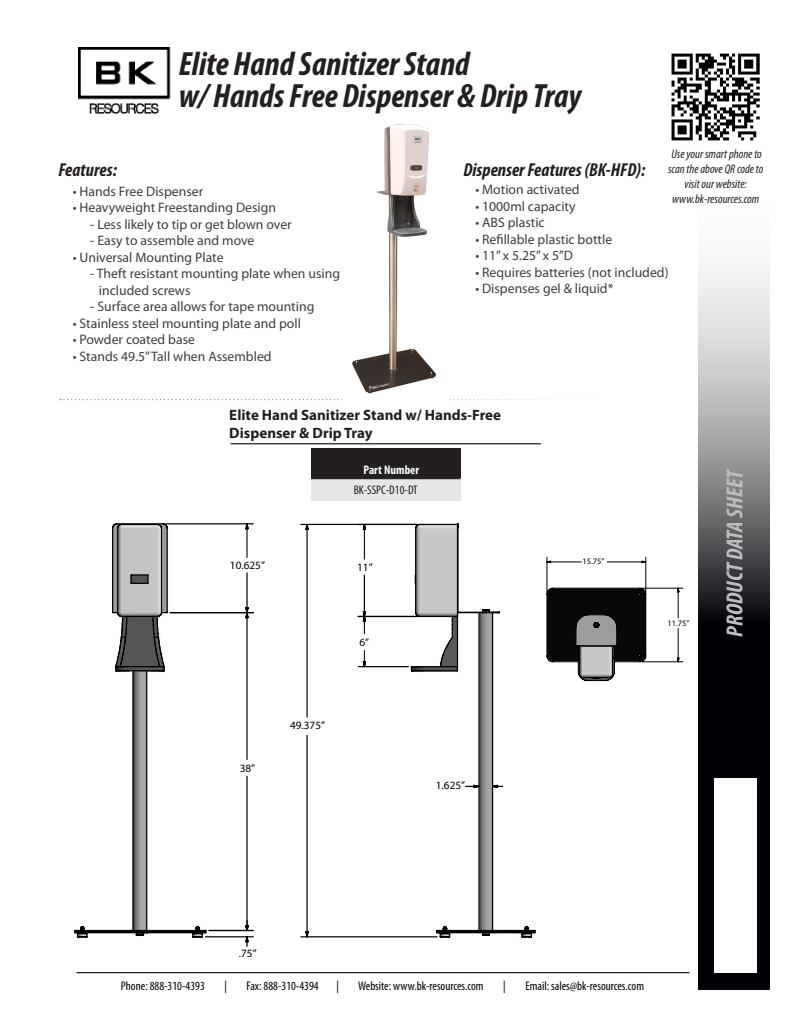
<style>
.page{position:relative;width:810px;height:1035px;background:#fff}
.page>*{position:absolute;margin:0;border:0;box-sizing:border-box;transform-origin:0 0}
.t1{font:italic 700 condensed 33.75px/32.5px "Myriad Pro";color:#231f20}
.t2{font:italic 700 condensed 23.38px "Myriad Pro";letter-spacing:-.005em;color:#bcbdc0}
.t3{font:italic 700 condensed 18.75px "Myriad Pro";color:#231f20}
.t4{font:700 15px/18px "Myriad Pro";color:#231f20}
.t5{font:13.75px/16.5px "Myriad Pro";color:#3e3e3f}
.t6{font:condensed 12.5px "Myriad Pro";color:#000001}
.t7{font:italic condensed 12.5px/15px "Myriad Pro";color:#231f20;text-align:center}
.t8{font:condensed 12.5px "Myriad Pro";color:#231f20}
.t9{font:700 condensed 12.5px "Myriad Pro";color:#fff}
.t10{font:11.12px "Myriad Pro";color:#000}
.t11{font:8.38px "Myriad Pro";color:#000}
</style>
<div class="page">
<svg style="left:698px;top:265px;width:72px;height:725px;background:#59595d"></svg>
<img style="left:715px;top:778px;width:41px;height:194px">
<img style="left:671px;top:53px;width:88px;height:88px">
<hr style="left:77px;top:972px;width:612px;height:1px;background:#231f20">
<svg style="left:60px;top:399px;width:507px;height:1px"></svg>
<img style="left:79px;top:48px;width:92px;height:66px">
<img style="left:343px;top:124px;width:107px;height:276px">
<hr style="left:231px;top:443px;width:310px;height:1px;background:#231f20">
<div style="left:311px;top:448px;width:149px;height:31px;background:#231f20"></div>
<div style="left:311px;top:479px;width:149px;height:22px;background:#e6e7e9"></div>
<hr style="left:311px;top:479px;width:149px;height:1px;background:#231f20">
<svg style="left:73px;top:524px;width:131px;height:414px"></svg>
<svg style="left:111px;top:523px;width:57px;height:414px"></svg>
<hr style="left:166px;top:523px;width:87px;height:1px;background:#000">
<hr style="left:170px;top:612px;width:83px;height:1px;background:#000">
<svg style="left:204px;top:523px;width:50px;height:424px"></svg>
<img style="left:430px;top:937px;width:21px;height:1px">
<img style="left:501px;top:929px;width:31px;height:9px">
<hr style="left:445px;top:930px;width:82px;height:1px;background:#000">
<hr style="left:445px;top:932px;width:82px;height:1px;background:#000">
<svg style="left:521px;top:926px;width:15px;height:11px"></svg>
<svg style="left:410px;top:523px;width:91px;height:414px"></svg>
<svg style="left:410px;top:615px;width:49px;height:57px"></svg>
<svg style="left:305px;top:523px;width:5px;height:415px"></svg>
<hr style="left:306px;top:529px;width:2px;height:188px;background:#000">
<hr style="left:301px;top:936px;width:136px;height:1px;background:#000">
<hr style="left:301px;top:524px;width:116px;height:1px;background:#000">
<svg style="left:362px;top:523px;width:5px;height:145px"></svg>
<hr style="left:358px;top:666px;width:50px;height:1px;background:#000">
<hr style="left:358px;top:616px;width:59px;height:1px;background:#000">
<svg style="left:464px;top:784px;width:39px;height:5px"></svg>
<svg style="left:546px;top:583px;width:101px;height:99px"></svg>
<svg style="left:546px;top:560px;width:101px;height:4px"></svg>
<hr style="left:551px;top:562px;width:30px;height:1px;background:#000">
<hr style="left:607px;top:561px;width:35px;height:1px;background:#000">
<hr style="left:645px;top:557px;width:1px;height:35px;background:#000">
<hr style="left:547px;top:557px;width:1px;height:35px;background:#000">
<svg style="left:676px;top:587px;width:4px;height:76px"></svg>
<hr style="left:678px;top:628px;width:1px;height:30px;background:#000">
<hr style="left:642px;top:661px;width:41px;height:1px;background:#000">
<hr style="left:642px;top:588px;width:41px;height:1px;background:#000">
<h1 class="t1" style="left:179px;top:47px;width:404px">Elite Hand Sanitizer Stand<br>w/ Hands Free Dispenser &amp; Drip Tray</h1>
<h3 class="t3" style="left:58px;top:158px;width:60px">Features:</h3>
<p class="t5" style="left:73px;top:183px;width:132px">• Hands Free Dispenser</p>
<p class="t5" style="left:73px;top:199px;width:205px">• Heavyweight Freestanding Design</p>
<p class="t5" style="left:90px;top:216px;width:203px">- Less likely to tip or get blown over</p>
<p class="t5" style="left:90px;top:232px;width:166px">- Easy to assemble and move</p>
<p class="t5" style="left:73px;top:249px;width:152px">• Universal Mounting Plate</p>
<p class="t5" style="left:99px;top:265px;width:243px;text-indent:-9px">- Theft resistant mounting plate when using included screws</p>
<p class="t5" style="left:90px;top:298px;width:226px">- Surface area allows for tape mounting</p>
<p class="t5" style="left:73px;top:315px;width:230px">• Stainless steel mounting plate and poll</p>
<p class="t5" style="left:73px;top:331px;width:124px">• Powder coated base</p>
<p class="t5" style="left:73px;top:348px;width:200px">• Stands 49.5” Tall when Assembled</p>
<p class="t7" style="left:668px;top:147px;width:97px">Use your smart phone to scan the above QR code to visit our website: www.bk-resources.com</p>
<h3 class="t3" style="left:463px;top:158px;width:184px">Dispenser Features (BK-HFD):</h3>
<p class="t5" style="left:475px;top:181px;width:106px">• Motion activated</p>
<p class="t5" style="left:475px;top:197px;width:102px">• 1000ml capacity</p>
<p class="t5" style="left:475px;top:214px;width:71px">• ABS plastic</p>
<p class="t5" style="left:475px;top:230px;width:138px">• Refillable plastic bottle</p>
<p class="t5" style="left:475px;top:247px;width:99px">• 11” x 5.25” x 5”D</p>
<p class="t5" style="left:475px;top:263px;width:195px">• Requires batteries (not included)</p>
<p class="t5" style="left:475px;top:280px;width:140px">• Dispenses gel &amp; liquid*</p>
<p class="t4" style="left:229px;top:406px;width:273px">Elite Hand Sanitizer Stand w/ Hands-Free<br>Dispenser &amp; Drip Tray</p>
<p class="t9" style="left:363px;top:462px;width:57px">Part Number</p>
<p class="t8" style="left:354px;top:482px;width:65px">BK-SSPC-D10-DT</p>
<p class="t10" style="left:230px;top:558px;width:37px">10.625”</p>
<p class="t10" style="left:240px;top:761px;width:17px">38”</p>
<p class="t10" style="left:290px;top:719px;width:37px">49.375”</p>
<p class="t10" style="left:357px;top:560px;width:17px">11”</p>
<p class="t10" style="left:360px;top:635px;width:11px">6”</p>
<p class="t10" style="left:436px;top:779px;width:31px">1.625”</p>
<p class="t11" style="left:583px;top:556px;width:23px">15.75”</p>
<p class="t11" style="left:667px;top:618px;width:24px">11.75”</p>
<h2 class="t2" style="left:720px;top:637px;width:169px;rotate:-90deg">PRODUCT DATA SHEET</h2>
<p class="t10" style="left:239px;top:946px;width:19px">.75”</p>
<p class="t6" style="left:121px;top:978px;width:85px">Phone: 888-310-4393</p>
<p class="t6" style="left:224px;top:978px;width:4px">|</p>
<p class="t6" style="left:247px;top:978px;width:74px">Fax: 888-310-4394</p>
<p class="t6" style="left:336px;top:978px;width:4px">|</p>
<p class="t6" style="left:358px;top:978px;width:127px">Website: www.bk-resources.com</p>
<p class="t6" style="left:503px;top:978px;width:4px">|</p>
<p class="t6" style="left:525px;top:978px;width:120px">Email: sales@bk-resources.com</p>
</div>
